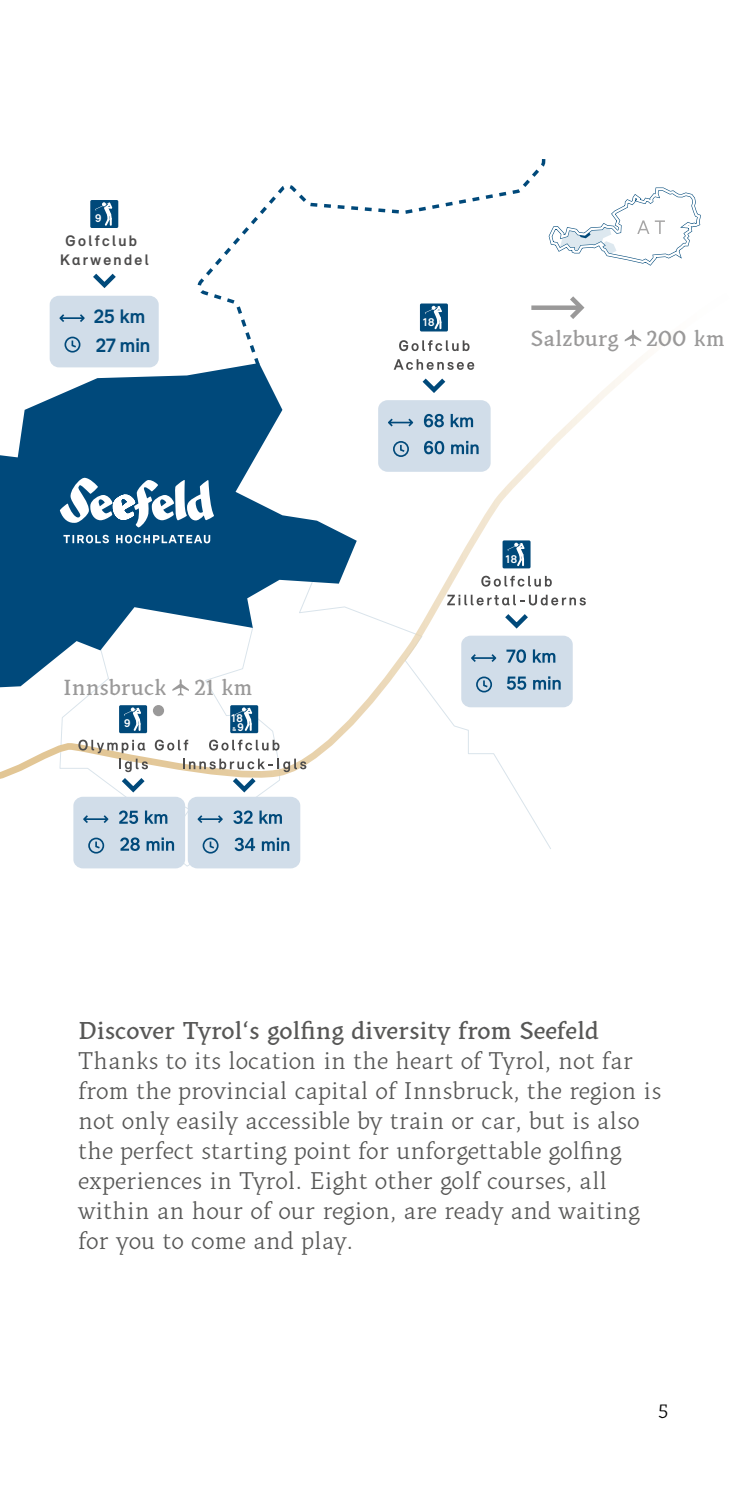
<style>
.page{position:relative;width:745px;height:1489px;background:#fff}
.page>*{position:absolute;margin:0;border:0;box-sizing:border-box;transform-origin:0 0}
.t1{font:25px/30px "Kitsch Text";color:#575756}
.t2{font:500 25px "Kitsch Text";color:#575756}
.t3{font:500 22.5px "Kitsch Text";color:#9a9999}
.t4{font:700 20.25px "Relevant";color:#00497a}
.t5{font:20px "Kitsch Text";color:#000}
.t6{font:700 15.75px/18.8px "Relevant";letter-spacing:.15em;color:#4d4c4c;text-align:center}
.t7{font:700 11.75px "Relevant";color:#fff}
.t8{font:700 5.75px "Relevant";color:#fff}
.s1{font-size:11.75px}
</style>
<div class="page">
<svg style="left:118px;top:159px;width:428px;height:127px"></svg>
<svg style="left:0;top:290px;width:642px;height:501px"></svg>
<svg style="left:0;top:363px;width:356px;height:324px;fill:#00497b"></svg>
<svg style="left:155px;top:739px;width:17px;height:11px"></svg>
<svg style="left:167px;top:742px;width:7px;height:8px"></svg>
<svg style="left:178px;top:739px;width:10px;height:11px"></svg>
<svg style="left:209px;top:739px;width:70px;height:11px"></svg>
<svg style="left:399px;top:340px;width:17px;height:11px"></svg>
<svg style="left:411px;top:343px;width:7px;height:8px"></svg>
<svg style="left:422px;top:340px;width:47px;height:11px"></svg>
<svg style="left:481px;top:575px;width:17px;height:11px"></svg>
<svg style="left:493px;top:578px;width:7px;height:8px"></svg>
<svg style="left:504px;top:575px;width:47px;height:11px"></svg>
<svg style="left:63px;top:534px;width:147px;height:9px"></svg>
<svg style="left:60px;top:477px;width:154px;height:50px"></svg>
<div style="left:419px;top:303px;width:28px;height:28px;background:#00497a;border-radius:2px"></div>
<svg style="left:425px;top:306px;width:16px;height:23px"></svg>
<div style="left:502px;top:540px;width:28px;height:28px;background:#00497a;border-radius:2px"></div>
<svg style="left:507px;top:542px;width:17px;height:24px"></svg>
<div style="left:90px;top:200px;width:28px;height:28px;background:#00497a;border-radius:2px"></div>
<svg style="left:95px;top:202px;width:17px;height:24px"></svg>
<div style="left:230px;top:705px;width:28px;height:28px;background:#00497a;border-radius:2px"></div>
<svg style="left:235px;top:707px;width:17px;height:24px"></svg>
<svg style="left:78px;top:739px;width:71px;height:56px"></svg>
<svg style="left:183px;top:758px;width:123px;height:37px"></svg>
<svg style="left:393px;top:359px;width:81px;height:37px"></svg>
<svg style="left:447px;top:594px;width:138px;height:37px"></svg>
<svg style="left:88px;top:269px;width:32px;height:22px"></svg>
<svg style="left:172px;top:679px;width:17px;height:16px"></svg>
<svg style="left:565px;top:291px;width:22px;height:33px"></svg>
<div style="left:531px;top:305px;width:50px;height:5px;background:#9a9999"></div>
<svg style="left:624px;top:329px;width:16px;height:17px"></svg>
<div style="left:119px;top:705px;width:28px;height:28px;background:#00497a;border-radius:2px"></div>
<svg style="left:124px;top:707px;width:17px;height:24px"></svg>
<div style="left:73px;top:796px;width:112px;height:72px;background:#d1dde9;border-radius:9px"></div>
<svg style="left:83px;top:815px;width:25px;height:8px"></svg>
<svg style="left:88px;top:837px;width:16px;height:16px"></svg>
<svg style="left:119px;top:810px;width:19px;height:14px"></svg>
<svg style="left:145px;top:810px;width:22px;height:13px"></svg>
<svg style="left:120px;top:837px;width:20px;height:13px"></svg>
<svg style="left:146px;top:837px;width:28px;height:13px"></svg>
<div style="left:188px;top:796px;width:112px;height:72px;background:#d1dde9;border-radius:9px"></div>
<div style="left:461px;top:635px;width:111px;height:72px;background:#d1dde9;border-radius:9px"></div>
<svg style="left:471px;top:654px;width:25px;height:8px"></svg>
<svg style="left:476px;top:676px;width:15px;height:16px"></svg>
<svg style="left:506px;top:649px;width:19px;height:14px"></svg>
<svg style="left:532px;top:649px;width:23px;height:13px"></svg>
<svg style="left:506px;top:676px;width:20px;height:13px"></svg>
<svg style="left:533px;top:676px;width:27px;height:13px"></svg>
<div style="left:378px;top:400px;width:112px;height:72px;background:#d1dde9;border-radius:9px"></div>
<svg style="left:388px;top:418px;width:25px;height:8px"></svg>
<svg style="left:393px;top:441px;width:15px;height:16px"></svg>
<svg style="left:423px;top:414px;width:20px;height:13px"></svg>
<svg style="left:450px;top:414px;width:23px;height:13px"></svg>
<svg style="left:424px;top:441px;width:20px;height:13px"></svg>
<svg style="left:451px;top:441px;width:27px;height:13px"></svg>
<svg style="left:197px;top:815px;width:26px;height:8px"></svg>
<svg style="left:202px;top:837px;width:16px;height:16px"></svg>
<svg style="left:233px;top:810px;width:19px;height:14px"></svg>
<svg style="left:259px;top:810px;width:23px;height:13px"></svg>
<svg style="left:234px;top:837px;width:21px;height:14px"></svg>
<svg style="left:262px;top:837px;width:27px;height:13px"></svg>
<div style="left:50px;top:296px;width:109px;height:71px;background:#d1dde9;border-radius:9px"></div>
<svg style="left:59px;top:314px;width:26px;height:8px"></svg>
<svg style="left:64px;top:336px;width:16px;height:16px"></svg>
<svg style="left:548px;top:187px;width:153px;height:79px"></svg>
<p class="t7" style="left:95px;top:211px;width:8px">9</p>
<p class="t6" style="left:60px;top:231px;width:90px">Golfclub<br>Karwendel</p>
<p class="t4" style="left:94px;top:304px;width:53px">25 km</p>
<p class="t4" style="left:96px;top:333px;width:56px">27 min</p>
<p class="t3" style="left:63px;top:673px;width:191px">Innsbruck 21 km</p>
<p class="t7" style="left:124px;top:716px;width:8px">9</p>
<p class="t7" style="left:231px;top:710px;width:14px">18</p>
<p class="t8" style="left:232px;top:725px;width:13px">&amp;<span class="s1">9</span></p>
<p class="t7" style="left:422px;top:315px;width:14px">18</p>
<p class="t3" style="left:530px;top:324px;width:196px">Salzburg 200 km</p>
<p class="t7" style="left:504px;top:551px;width:14px">18</p>
<p class="t2" style="left:78px;top:1013px;width:522px">Discover Tyrol‘s golfing diversity from Seefeld</p>
<p class="t1" style="left:78px;top:1044px;width:584px">Thanks to its location in the heart of Tyrol, not far from the provincial capital of Innsbruck, the region is not only easily accessible by train or car, but is also the perfect starting point for unforgettable golfing experiences in Tyrol. Eight other golf courses, all within an hour of our region, are ready and waiting for you to come and play.</p>
<p class="t5" style="left:657px;top:1398px;width:11px">5</p>
</div>
